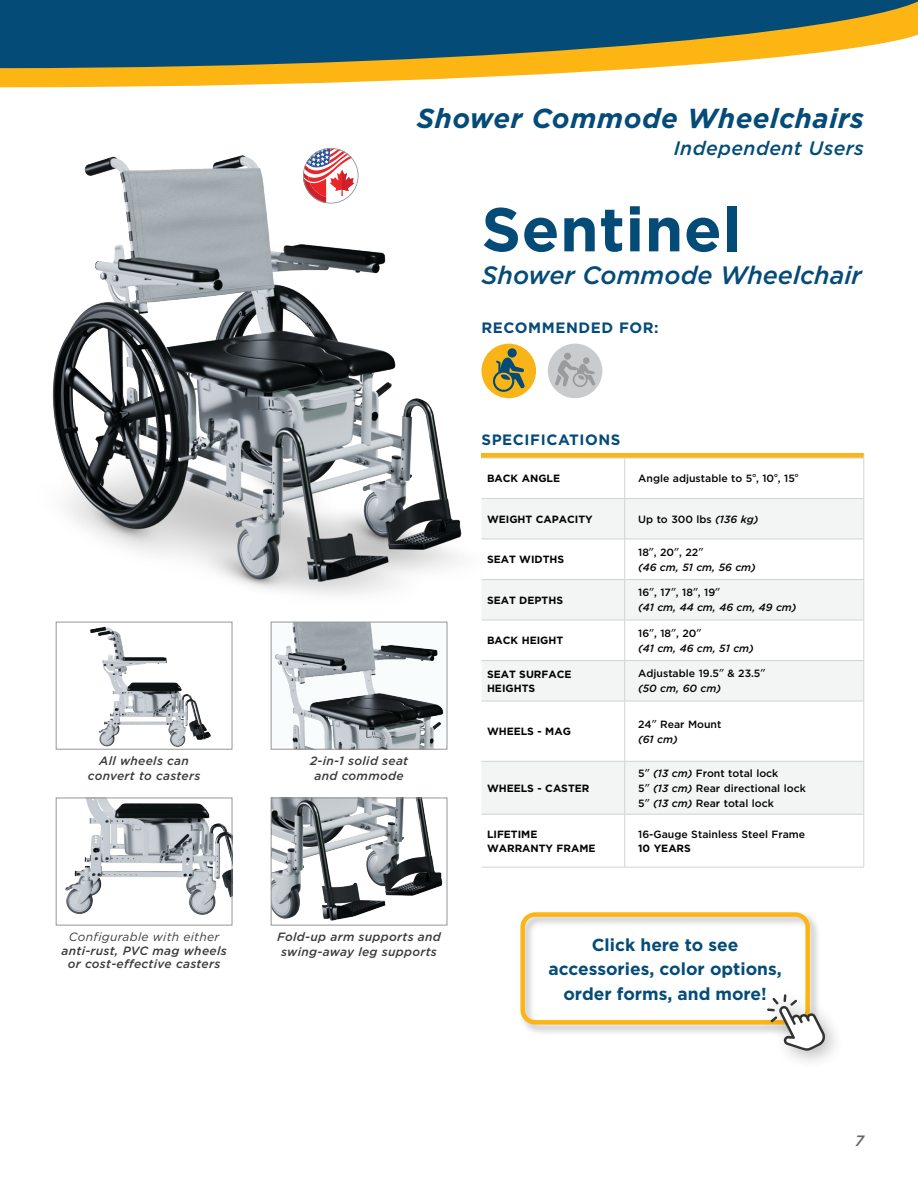
<style>
.page{position:relative;width:918px;height:1188px;background:#fff}
.page>*{position:absolute;margin:0;border:0;box-sizing:border-box;transform-origin:0 0}
.t1{font:700 61.8px "Gotham";letter-spacing:.01em;color:#044b78}
.t2{font:italic 700 27.45px "Gotham";letter-spacing:.02em;color:#044b78}
.t3{font:italic 500 25.05px "Gotham";color:#044b78}
.t4{font:italic 500 19.5px "Gotham";letter-spacing:.02em;color:#044b78}
.t5{font:700 17.4px/24.3px "Gotham";color:#044b78;text-align:center}
.t6{font:700 15px "Gotham";letter-spacing:.04em;color:#044b78}
.t7{font:italic 500 15px "Gotham";color:#636466}
.Popout_Image_Captions{font:italic 500 12px/15px "Gotham";letter-spacing:.025em;color:#3c3b3c;text-align:center}
.Table_Specs{font:500 10.5px/15px "Gotham";color:#020304}
.Table_Specs-2{font:700 10.5px/13.5px "Gotham";color:#020304}
.Table_Specs-3{font:italic 500 10.5px/15px "Gotham";color:#020304}
.Table_Specs-4{font:700 4.35px "Gotham";color:#020304}
.s1{font-weight:400}
.s2{font-style:italic}
.s3{font-family:"Lucida Grande";font-weight:400}
.s4{font-style:normal}
.s5{font-family:"Lucida Grande";font-weight:400;font-style:normal}
.s6{font-weight:700}
</style>
<div class="page">
<div style="left:518px;top:910px;width:303px;height:125px;background:#231f20;opacity:.3"></div>
<div style="left:520px;top:912px;width:290px;height:113px;border:4px solid #fdb514;border-radius:13px"></div>
<div style="left:758px;top:986px;width:87px;height:85px;background:#231f20;opacity:.3"></div>
<svg style="left:767px;top:994px;width:58px;height:57px"></svg>
<svg style="left:0;top:0;width:918px;height:87px;fill:#044b78"></svg>
<img style="left:52px;top:155px;width:460px;height:481px">
<div style="left:482px;top:425px;width:382px;height:29px;background:#fff"></div>
<svg style="left:482px;top:454px;width:382px;height:4px;background:#f7b82c"></svg>
<svg style="left:482px;top:499px;width:382px;height:315px;fill:#f3f4f4"></svg>
<hr style="left:482px;top:458px;width:143px;height:1px;background:#d1d3d4">
<hr style="left:624px;top:458px;width:1px;height:40px;background:#d1d3d4">
<hr style="left:625px;top:458px;width:239px;height:1px;background:#d1d3d4">
<hr style="left:864px;top:458px;width:1px;height:40px;background:#d1d3d4">
<hr style="left:625px;top:498px;width:239px;height:1px;background:#d1d3d4">
<hr style="left:864px;top:499px;width:1px;height:40px;background:#d1d3d4">
<hr style="left:482px;top:498px;width:143px;height:1px;background:#d1d3d4">
<hr style="left:624px;top:499px;width:1px;height:40px;background:#d1d3d4">
<hr style="left:624px;top:761px;width:1px;height:53px;background:#d1d3d4">
<hr style="left:864px;top:761px;width:1px;height:53px;background:#d1d3d4">
<hr style="left:624px;top:661px;width:1px;height:40px;background:#d1d3d4">
<hr style="left:864px;top:661px;width:1px;height:40px;background:#d1d3d4">
<hr style="left:624px;top:580px;width:1px;height:40px;background:#d1d3d4">
<hr style="left:864px;top:580px;width:1px;height:40px;background:#d1d3d4">
<hr style="left:625px;top:539px;width:239px;height:1px;background:#d1d3d4">
<hr style="left:864px;top:539px;width:1px;height:40px;background:#d1d3d4">
<hr style="left:625px;top:579px;width:239px;height:1px;background:#d1d3d4">
<hr style="left:625px;top:620px;width:239px;height:1px;background:#d1d3d4">
<hr style="left:864px;top:620px;width:1px;height:40px;background:#d1d3d4">
<hr style="left:625px;top:660px;width:239px;height:1px;background:#d1d3d4">
<hr style="left:625px;top:701px;width:239px;height:1px;background:#d1d3d4">
<hr style="left:864px;top:701px;width:1px;height:60px;background:#d1d3d4">
<hr style="left:625px;top:761px;width:239px;height:1px;background:#d1d3d4">
<hr style="left:625px;top:814px;width:239px;height:1px;background:#d1d3d4">
<hr style="left:864px;top:814px;width:1px;height:53px;background:#d1d3d4">
<hr style="left:625px;top:867px;width:239px;height:1px;background:#d1d3d4">
<hr style="left:482px;top:539px;width:143px;height:1px;background:#d1d3d4">
<hr style="left:624px;top:539px;width:1px;height:40px;background:#d1d3d4">
<hr style="left:482px;top:579px;width:143px;height:1px;background:#d1d3d4">
<hr style="left:482px;top:620px;width:143px;height:1px;background:#d1d3d4">
<hr style="left:624px;top:620px;width:1px;height:40px;background:#d1d3d4">
<hr style="left:482px;top:660px;width:143px;height:1px;background:#d1d3d4">
<hr style="left:482px;top:701px;width:143px;height:1px;background:#d1d3d4">
<hr style="left:624px;top:701px;width:1px;height:60px;background:#d1d3d4">
<hr style="left:482px;top:761px;width:143px;height:1px;background:#d1d3d4">
<hr style="left:482px;top:814px;width:143px;height:1px;background:#d1d3d4">
<hr style="left:624px;top:814px;width:1px;height:53px;background:#d1d3d4">
<hr style="left:482px;top:867px;width:143px;height:1px;background:#d1d3d4">
<img style="left:58px;top:624px;width:172px;height:123px">
<div style="left:56px;top:622px;width:176px;height:128px;border:1px solid #949698"></div>
<img style="left:65px;top:800px;width:165px;height:115px">
<div style="left:56px;top:798px;width:176px;height:127px;border:1px solid #949698"></div>
<img style="left:273px;top:624px;width:172px;height:124px">
<div style="left:271px;top:622px;width:176px;height:128px;border:1px solid #949698"></div>
<img style="left:273px;top:800px;width:170px;height:121px">
<div style="left:271px;top:798px;width:176px;height:127px;border:1px solid #949698"></div>
<svg style="left:303px;top:148px;width:56px;height:56px"></svg>
<div style="left:481px;top:344px;width:55px;height:54px;background:#f9b517;border-radius:50%"></div>
<svg style="left:493px;top:358px;width:32px;height:34px"></svg>
<div style="left:508px;top:348px;width:9px;height:10px;background:#044b78;border-radius:50%"></div>
<div style="left:548px;top:344px;width:54px;height:54px;background:#c9cbcc;border-radius:50%"></div>
<svg style="left:555px;top:360px;width:40px;height:27px"></svg>
<div style="left:564px;top:353px;width:7px;height:7px;background:#999b9d;border-radius:50%"></div>
<div style="left:583px;top:357px;width:7px;height:7px;background:#999b9d;border-radius:50%"></div>
<p class="Popout_Image_Captions" style="left:88px;top:753px;width:114px">All wheels can convert to casters</p>
<p class="Popout_Image_Captions" style="left:61px;top:930px;width:167px;line-height:13.5px"><span class="s1">Configurable with either </span>anti-rust, PVC mag wheels or cost-effective casters</p>
<p class="t2" style="left:417px;top:100px;width:449px">Shower Commode Wheelchairs</p>
<p class="t4" style="left:674px;top:135px;width:192px">Independent Users</p>
<p class="t1" style="left:482px;top:189px;width:261px">Sentinel</p>
<p class="t3" style="left:482px;top:259px;width:382px">Shower Commode Wheelchair</p>
<h1 class="t6" style="left:482px;top:318px;width:179px">RECOMMENDED FOR:</h1>
<h1 class="t6" style="left:482px;top:430px;width:140px">SPECIFICATIONS</h1>
<p class="Table_Specs-2" style="left:487px;top:472px;width:75px">BACK ANGLE</p>
<p class="Table_Specs" style="left:638px;top:471px;width:158px">Angle adjustable to 5 , 10 , 15</p>
<p class="Table_Specs-4" style="left:752px;top:473px;width:5px">O</p>
<p class="Table_Specs-4" style="left:774px;top:473px;width:5px">O</p>
<p class="Table_Specs-4" style="left:795px;top:473px;width:5px">O</p>
<p class="Table_Specs-2" style="left:487px;top:512px;width:107px">WEIGHT CAPACITY</p>
<p class="Table_Specs" style="left:638px;top:512px;width:122px">Up to 300 lbs <span class="s2">(136 kg)</span></p>
<p class="Table_Specs-2" style="left:487px;top:553px;width:79px">SEAT WIDTHS</p>
<p class="Table_Specs" style="left:638px;top:545px;width:67px">18<span class="s3">ʺ</span>, 20<span class="s3">ʺ</span>, 22<span class="s3">ʺ</span></p>
<p class="Table_Specs-3" style="left:638px;top:560px;width:119px">(46 cm, 51 cm, 56 cm)</p>
<p class="Table_Specs-2" style="left:487px;top:593px;width:78px">SEAT DEPTHS</p>
<p class="Table_Specs-3" style="left:638px;top:585px;width:160px"><span class="s4">16</span><span class="s5">ʺ</span><span class="s4">, 17</span><span class="s5">ʺ</span><span class="s4">, 18</span><span class="s5">ʺ</span><span class="s4">, 19</span><span class="s5">ʺ<br></span>(41 cm, 44 cm, 46 cm, 49 cm)</p>
<p class="Table_Specs-2" style="left:487px;top:634px;width:78px">BACK HEIGHT</p>
<p class="Table_Specs-3" style="left:638px;top:626px;width:117px"><span class="s4">16</span><span class="s5">ʺ</span><span class="s4">, 18</span><span class="s5">ʺ</span><span class="s4">, 20</span><span class="s5">ʺ<br></span>(41 cm, 46 cm, 51 cm)</p>
<p class="Table_Specs-2" style="left:487px;top:668px;width:86px">SEAT SURFACE<br>HEIGHTS</p>
<p class="Table_Specs" style="left:638px;top:666px;width:129px">Adjustable 19.5<span class="s3">ʺ</span> &amp; 23.5<span class="s3">ʺ</span></p>
<p class="Table_Specs-3" style="left:638px;top:681px;width:84px">(50 cm, 60 cm)</p>
<p class="Popout_Image_Captions" style="left:310px;top:753px;width:100px">2-in-1 solid seat and commode</p>
<p class="Popout_Image_Captions" style="left:277px;top:930px;width:165px">Fold-up arm supports and swing-away leg supports</p>
<p class="Table_Specs-2" style="left:487px;top:725px;width:85px">WHEELS - MAG</p>
<p class="Table_Specs" style="left:638px;top:716px;width:85px">24<span class="s3">ʺ</span> Rear Mount <span class="s2">(61 cm)</span></p>
<p class="Table_Specs-2" style="left:487px;top:781px;width:104px">WHEELS - CASTER</p>
<p class="Table_Specs" style="left:638px;top:766px;width:169px">5<span class="s3">ʺ</span> <span class="s2">(13 cm)</span> Front total lock<br>5<span class="s3">ʺ</span> <span class="s2">(13 cm)</span> Rear directional lock</p>
<p class="Table_Specs" style="left:638px;top:796px;width:137px">5<span class="s3">ʺ</span> <span class="s2">(13 cm)</span> Rear total lock</p>
<p class="Table_Specs-2" style="left:487px;top:828px;width:110px">LIFETIME<br>WARRANTY FRAME</p>
<p class="Table_Specs" style="left:638px;top:828px;width:169px;line-height:13.5px">16-Gauge Stainless Steel Frame<br><span class="s6">10 YEARS</span></p>
<p class="t5" style="left:549px;top:933px;width:235px">Click here to see accessories, color options, order forms, and more!</p>
<h3 class="t7" style="left:855px;top:1131px;width:10px">7</h3>
</div>
